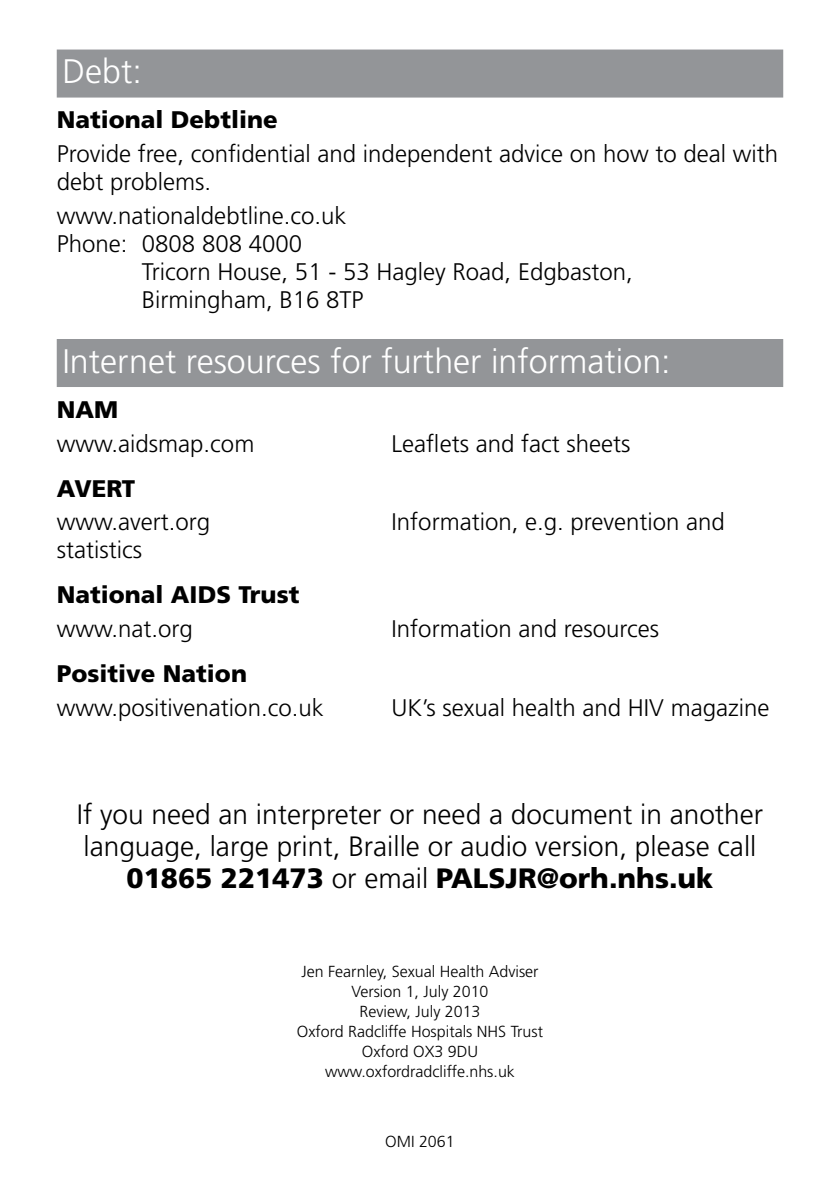
<style>
.page{position:relative;width:840px;height:1191px;background:#fff}
.page>*{position:absolute;margin:0;border:0;box-sizing:border-box;transform-origin:0 0}
.t1{font:300 34px "Frutiger";color:#fff}
.t2{font:300 28px/32px "Frutiger";color:#000;text-align:center}
.t3{font:300 24px/28px "Frutiger";color:#000}
.t4{font:900 24px "Frutiger";color:#000}
.t5{font:300 16px/20px "Frutiger";color:#000;text-align:center}
.s1{font-weight:900}
</style>
<div class="page">
<div style="left:57px;top:50px;width:725px;height:48px;background:#939598"></div>
<div style="left:57px;top:339px;width:725px;height:48px;background:#939598"></div>
<h1 class="t1" style="left:62px;top:52px;width:81px">Debt:</h1>
<p class="t4" style="left:57px;top:105px;width:222px">National Debtline</p>
<p class="t3" style="left:57px;top:140px;width:722px">Provide free, confidential and independent advice on how to deal with debt problems.</p>
<p class="t3" style="left:57px;top:201px;width:291px">www.nationaldebtline.co.uk<br>Phone: 0808 808 4000</p>
<p class="t3" style="left:142px;top:257px;width:492px">Tricorn House, 51 - 53 Hagley Road, Edgbaston,<br>Birmingham, B16 8TP</p>
<h1 class="t1" style="left:62px;top:342px;width:609px">Internet resources for further information:</h1>
<p class="t4" style="left:57px;top:395px;width:63px">NAM</p>
<p class="t3" style="left:57px;top:429px;width:199px">www.aidsmap.com</p>
<p class="t3" style="left:391px;top:429px;width:240px">Leaflets and fact sheets</p>
<p class="t4" style="left:57px;top:473px;width:80px">AVERT</p>
<p class="t3" style="left:57px;top:508px;width:155px">www.avert.org</p>
<p class="t3" style="left:391px;top:508px;width:334px">Information, e.g. prevention and</p>
<p class="t3" style="left:57px;top:536px;width:87px">statistics</p>
<p class="t4" style="left:57px;top:580px;width:244px">National AIDS Trust</p>
<p class="t3" style="left:57px;top:614px;width:138px">www.nat.org</p>
<p class="t3" style="left:391px;top:614px;width:269px">Information and resources</p>
<p class="t4" style="left:57px;top:659px;width:192px">Positive Nation</p>
<p class="t3" style="left:57px;top:693px;width:268px">www.positivenation.co.uk</p>
<p class="t3" style="left:391px;top:693px;width:379px">UK’s sexual health and HIV magazine</p>
<p class="t2" style="left:77px;top:798px;width:687px">If you need an interpreter or need a document in another language, large print, Braille or audio version, please call<br><span class="s1">01865 221473</span> or email <span class="s1">PALSJR@orh.nhs.uk</span></p>
<p class="t5" style="left:297px;top:961px;width:247px">Jen Fearnley, Sexual Health Adviser<br>Version 1, July 2010<br>Review, July 2013<br>Oxford Radcliffe Hospitals NHS Trust<br>Oxford OX3 9DU www.oxfordradcliffe.nhs.uk</p>
<p class="t5" style="left:385px;top:1131px;width:71px">OMI 2061</p>
</div>
